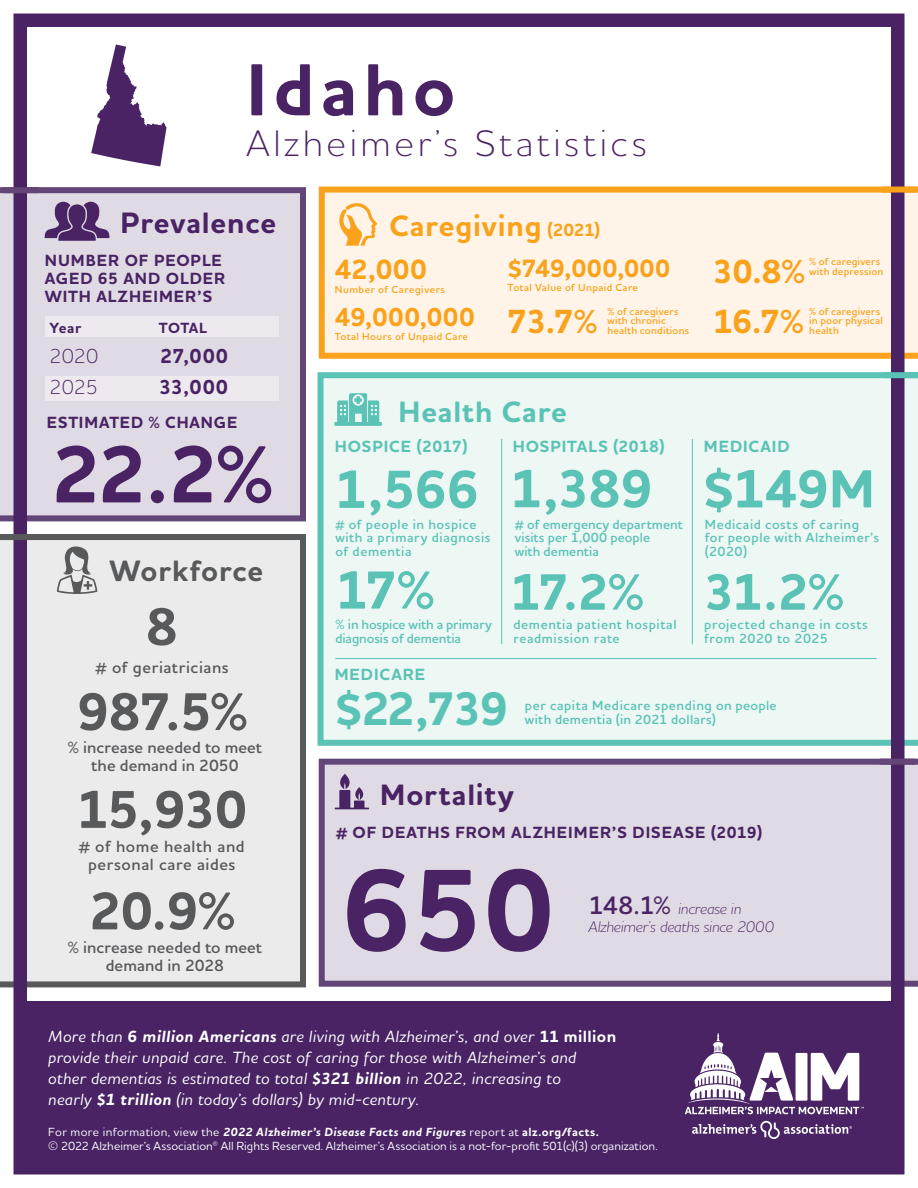
<style>
.page{position:relative;width:918px;height:1188px;background:#fff}
.page>*{position:absolute;margin:0;border:0;box-sizing:border-box;transform-origin:0 0}
.t1{font:700 118.5px "Houschka Alt Pro";color:#492364}
.t2{font:700 82.5px "Houschka Alt Pro";color:#492364}
.t3{font:700 75px "Houschka Alt Pro";letter-spacing:.08em;color:#492364}
.t4{font:700 54.45px "Houschka Alt Pro";letter-spacing:-.02em;color:#5ac3b6}
.t5{font:700 54px/85.1px "Houschka Alt Pro";letter-spacing:-.03em;color:#58595b;text-align:center}
.t6{font:700 51.9px "Houschka Alt Pro";color:#5ac3b6}
.t7{font:700 48px "Houschka Alt Pro";color:#5ac3b6}
.t8{font:300 37.5px "Houschka Alt Pro";letter-spacing:.1em;color:#492364}
.t9{font:700 34.05px "Houschka Alt Pro";color:#faa21b}
.t10{font:700 30px "Houschka Alt Pro";letter-spacing:.03em;color:#492364}
.t11{font:700 30px "Houschka Alt Pro";letter-spacing:.03em;color:#faa21b}
.t12{font:700 30px "Houschka Alt Pro";letter-spacing:.03em;color:#5ac3b6}
.t13{font:700 30px "Houschka Alt Pro";letter-spacing:.025em;color:#58595b}
.t14{font:700 28.35px "Houschka Alt Pro";color:#faa21b}
.t15{font:700 26.4px "Houschka Alt Pro";letter-spacing:.015em;color:#faa21b}
.t16{font:700 25.5px "Houschka Alt Pro";letter-spacing:.015em;color:#faa21b}
.t17{font:700 20.7px "Houschka Alt Pro";letter-spacing:.045em;color:#492364}
.t18{font:300 20.7px "Houschka Alt Pro";letter-spacing:-.005em;color:#492364}
.t19{font:italic 500 16.5px/21px "Houschka Alt Pro";letter-spacing:.02em;color:#fff}
.t20{font:700 16.5px/18px "Houschka Alt Pro";letter-spacing:.055em;color:#492364}
.t21{font:600 16.5px/18px "Houschka Alt Pro";letter-spacing:.005em;color:#58595b;text-align:center}
.t22{font:600 16.5px/18px "Houschka Alt Pro";letter-spacing:.035em;color:#58595b;text-align:center}
.t23{font:700 16.5px "Houschka Alt Pro";letter-spacing:.055em;color:#5ac3b6}
.t24{font:italic 300 15.6px "Houschka Alt Pro";letter-spacing:-.01em;color:#492364}
.t25{font:700 15px "Houschka Alt Pro";letter-spacing:.02em;color:#492364}
.t26{font:600 13.5px/13.5px "Houschka Alt Pro";letter-spacing:.04em;color:#5ac3b6}
.t27{font:600 13.5px/13.5px "Houschka Alt Pro";letter-spacing:.005em;color:#5ac3b6}
.t28{font:600 13.5px/13.5px "Houschka Alt Pro";letter-spacing:-.01em;color:#5ac3b6}
.t29{font:500 12px/13.5px "Houschka Alt Pro";letter-spacing:.005em;color:#fff}
.t30{font:600 10.35px/9.4px "Houschka Alt Pro";letter-spacing:.025em;color:#faa21b}
.t31{font:600 10.35px "Houschka Alt Pro";letter-spacing:.045em;color:#faa21b}
.t32{font:600 10.35px "Houschka Alt Pro";letter-spacing:.055em;color:#faa21b}
.s1{font-size:18px}
.s2{font-weight:600;font-style:normal;font-size:25.65px}
.s3{font-weight:700}
.s4{font-weight:700;font-style:normal}
.s5{font-weight:700;font-style:italic}
</style>
<div class="page">
<div style="left:319px;top:759px;width:599px;height:228px;background:#dfdae3"></div>
<svg style="left:0;top:187px;width:306px;height:334px;background:#d7d0dc"></svg>
<div style="left:0;top:534px;width:306px;height:453px;background:#ebebec"></div>
<svg style="left:319px;top:187px;width:599px;height:172px;background:#feedd6"></svg>
<div style="left:318px;top:372px;width:600px;height:374px;background:#edf7f4"></div>
<svg style="left:44px;top:202px;width:66px;height:39px;background:#806793"></svg>
<div style="left:45px;top:376px;width:234px;height:25px;background:#ede9ef"></div>
<div style="left:45px;top:317px;width:234px;height:20px;background:#ede9ef"></div>
<div style="left:14px;top:14px;width:890px;height:1160px;border:14px solid #492364"></div>
<svg style="left:337px;top:201px;width:41px;height:45px;background:#fdd7a1"></svg>
<svg style="left:335px;top:774px;width:34px;height:35px"></svg>
<div style="left:20px;top:1001px;width:878px;height:164px;background:#492364"></div>
<svg style="left:692px;top:1121px;width:160px;height:18px"></svg>
<svg style="left:685px;top:1033px;width:179px;height:81px"></svg>
<svg style="left:335px;top:393px;width:47px;height:33px;background:#8dd5cb"></svg>
<div style="left:0;top:534px;width:36px;height:6px;background:#58595b"></div>
<div style="left:881px;top:187px;width:36px;height:6px;background:#faa21b"></div>
<div style="left:885px;top:372px;width:33px;height:6px;background:#5ac3b6"></div>
<div style="left:3px;top:187px;width:36px;height:6px;background:#634578"></div>
<svg style="left:57px;top:546px;width:40px;height:48px;background:#b7b8b9"></svg>
<hr style="left:501px;top:439px;width:1px;height:205px;background:#5ac3b6">
<hr style="left:692px;top:439px;width:1px;height:205px;background:#5ac3b6">
<hr style="left:335px;top:658px;width:542px;height:1px;background:#5ac3b6">
<div style="left:880px;top:759px;width:35px;height:6px;background:#634578"></div>
<svg style="left:91px;top:44px;width:76px;height:122px"></svg>
<h3 class="t3" style="left:246px;top:41px;width:211px">Idaho</h3>
<h3 class="t8" style="left:246px;top:119px;width:402px">Alzheimer’s Statistics</h3>
<h3 class="t10" style="left:121px;top:203px;width:157px">Prevalence</h3>
<h3 class="t11" style="left:389px;top:206px;width:213px">Caregiving <span class="s1">(2021)</span></h3>
<p class="t20" style="left:45px;top:252px;width:182px">NUMBER OF PEOPLE<br>AGED 65 AND OLDER<br>WITH ALZHEIMER’S</p>
<p class="t25" style="left:50px;top:318px;width:33px">Year</p>
<p class="t25" style="left:159px;top:318px;width:50px">TOTAL</p>
<p class="t18" style="left:50px;top:342px;width:50px">2020</p>
<p class="t17" style="left:160px;top:342px;width:69px">27,000</p>
<p class="t18" style="left:50px;top:374px;width:50px">2025</p>
<p class="t17" style="left:159px;top:374px;width:71px">33,000</p>
<p class="t20" style="left:47px;top:413px;width:192px">ESTIMATED % CHANGE</p>
<h2 class="t2" style="left:51px;top:421px;width:224px">22.2%</h2>
<h3 class="t14" style="left:335px;top:251px;width:94px">42,000</h3>
<p class="t32" style="left:335px;top:283px;width:112px">Number of Caregivers</p>
<h3 class="t15" style="left:335px;top:300px;width:142px">49,000,000</h3>
<p class="t31" style="left:335px;top:330px;width:135px">Total Hours of Unpaid Care</p>
<h3 class="t16" style="left:508px;top:252px;width:164px">$749,000,000</h3>
<p class="t30" style="left:508px;top:283px;width:132px">Total Value of Unpaid Care</p>
<h3 class="t9" style="left:507px;top:299px;width:92px">73.7%</h3>
<p class="t30" style="left:608px;top:306px;width:83px">% of caregivers with chronic health conditions</p>
<h3 class="t12" style="left:398px;top:392px;width:170px">Health Care</h3>
<p class="t23" style="left:335px;top:435px;width:134px">HOSPICE (2017)</p>
<p class="t23" style="left:513px;top:435px;width:153px">HOSPITALS (2018)</p>
<h3 class="t4" style="left:335px;top:454px;width:320px">1,566 1,389</h3>
<p class="t26" style="left:335px;top:517px;width:157px"># of people in hospice with a primary diagnosis of dementia</p>
<p class="t27" style="left:515px;top:517px;width:170px"># of emergency department visits per 1,000 people<br>with dementia</p>
<p class="t30" style="left:809px;top:257px;width:76px">% of caregivers with depression</p>
<p class="t30" style="left:809px;top:306px;width:75px">% of caregivers in poor physical health</p>
<h3 class="t9" style="left:713px;top:250px;width:94px">30.8%</h3>
<h3 class="t9" style="left:713px;top:299px;width:92px">16.7%</h3>
<p class="t23" style="left:704px;top:435px;width:87px">MEDICAID</p>
<h3 class="t4" style="left:702px;top:454px;width:174px">$149M</h3>
<p class="t26" style="left:705px;top:517px;width:176px">Medicaid costs of caring for people with Alzheimer’s (2020)</p>
<h3 class="t13" style="left:109px;top:551px;width:155px">Workforce</h3>
<h3 class="t5" style="left:77px;top:585px;width:173px">8<br>987.5%</h3>
<p class="t22" style="left:96px;top:658px;width:135px"># of geriatricians</p>
<p class="t21" style="left:68px;top:739px;width:196px">% increase needed to meet the demand in 2050</p>
<h3 class="t5" style="left:76px;top:760px;width:172px;line-height:101.6px;text-align:left">15,930<br>20.9%</h3>
<p class="t22" style="left:79px;top:837px;width:167px"># of home health and personal care aides</p>
<p class="t21" style="left:68px;top:938px;width:196px">% increase needed to meet demand in 2028</p>
<h3 class="t4" style="left:335px;top:555px;width:101px">17%</h3>
<p class="t28" style="left:335px;top:618px;width:158px">% in hospice with a primary diagnosis of dementia</p>
<h3 class="t6" style="left:510px;top:558px;width:336px">17.2% 31.2%</h3>
<p class="t26" style="left:513px;top:618px;width:165px">dementia patient hospital readmission rate</p>
<p class="t26" style="left:704px;top:618px;width:165px">projected change in costs from 2020 to 2025</p>
<p class="t23" style="left:335px;top:664px;width:92px">MEDICARE</p>
<h3 class="t7" style="left:335px;top:677px;width:175px">$22,739</h3>
<p class="t26" style="left:525px;top:699px;width:253px">per capita Medicare spending on people with dementia (in 2021 dollars)</p>
<h3 class="t10" style="left:380px;top:775px;width:135px">Mortality</h3>
<p class="t20" style="left:336px;top:824px;width:428px"># OF DEATHS FROM ALZHEIMER’S DISEASE (2019)</p>
<h1 class="t1" style="left:341px;top:834px;width:215px">650</h1>
<p class="t24" style="left:589px;top:898px;width:154px"><span class="s2">148.1%</span> increase in</p>
<p class="t24" style="left:589px;top:917px;width:187px">Alzheimer’s deaths since 2000</p>
<p class="t19" style="left:48px;top:1026px;width:569px">More than <span class="s3">6 million Americans</span> are living with Alzheimer’s, and over <span class="s4">11 million </span>provide their unpaid care. The cost of caring for those with Alzheimer’s and other dementias is estimated to total <span class="s3">$321 billion</span> in 2022, increasing to<br>nearly <span class="s3">$1 trillion</span> (in today’s dollars) by mid-century.</p>
<p class="t29" style="left:48px;top:1125px;width:611px">For more information, view the <span class="s5">2022 Alzheimer’s Disease Facts and Figures</span> report at <span class="s3">alz.org/facts.<br></span>© 2022 Alzheimer’s Association® All Rights Reserved. Alzheimer’s Association is a not-for-profit 501(c)(3) organization.</p>
</div>
